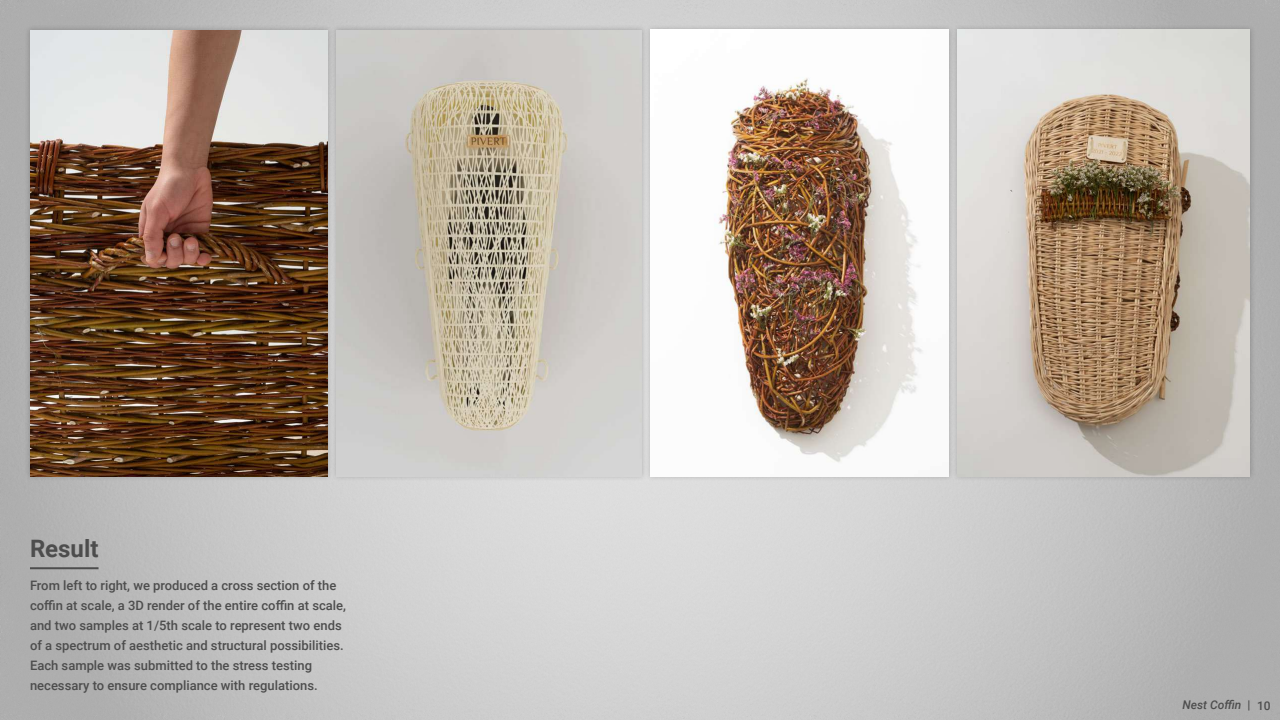
<style>
.page{position:relative;width:1280px;height:720px;background:#fff}
.page>*{position:absolute;margin:0;border:0;box-sizing:border-box;transform-origin:0 0}
.t1{font:700 24px "Roboto";color:#4d4d4d}
.t2{font:500 13px/20px "Roboto";color:#4d4d4d}
.t3{font:italic 500 12px "Roboto";color:#4d4d4d}
.s1{font-style:normal}
</style>
<div class="page">
<hr style="left:30px;top:567px;width:69px;height:2px;background:#4d4d4d">
<div style="left:24px;top:24px;width:310px;height:458px;background:#000;opacity:.2"></div>
<img style="left:30px;top:30px;width:298px;height:446px">
<div style="left:952px;top:24px;width:304px;height:458px;background:#000;opacity:.2"></div>
<img style="left:957px;top:30px;width:293px;height:446px">
<div style="left:645px;top:24px;width:310px;height:458px;background:#000;opacity:.2"></div>
<img style="left:651px;top:30px;width:298px;height:446px">
<div style="left:331px;top:24px;width:317px;height:458px;background:#000;opacity:.2"></div>
<img style="left:337px;top:30px;width:305px;height:446px">
<h1 class="t1" style="left:30px;top:532px;width:70px">Result</h1>
<p class="t2" style="left:30px;top:575px;width:318px">From left to right, we produced a cross section of the coffin at scale, a 3D render of the entire coffin at scale, and two samples at 1/5th scale to represent two ends of a spectrum of aesthetic and structural possibilities.<br>Each sample was submitted to the stress testing necessary to ensure compliance with regulations.</p>
<p class="t3" style="left:1183px;top:696px;width:90px">Nest Coffin <span class="s1">| 10</span></p>
</div>
